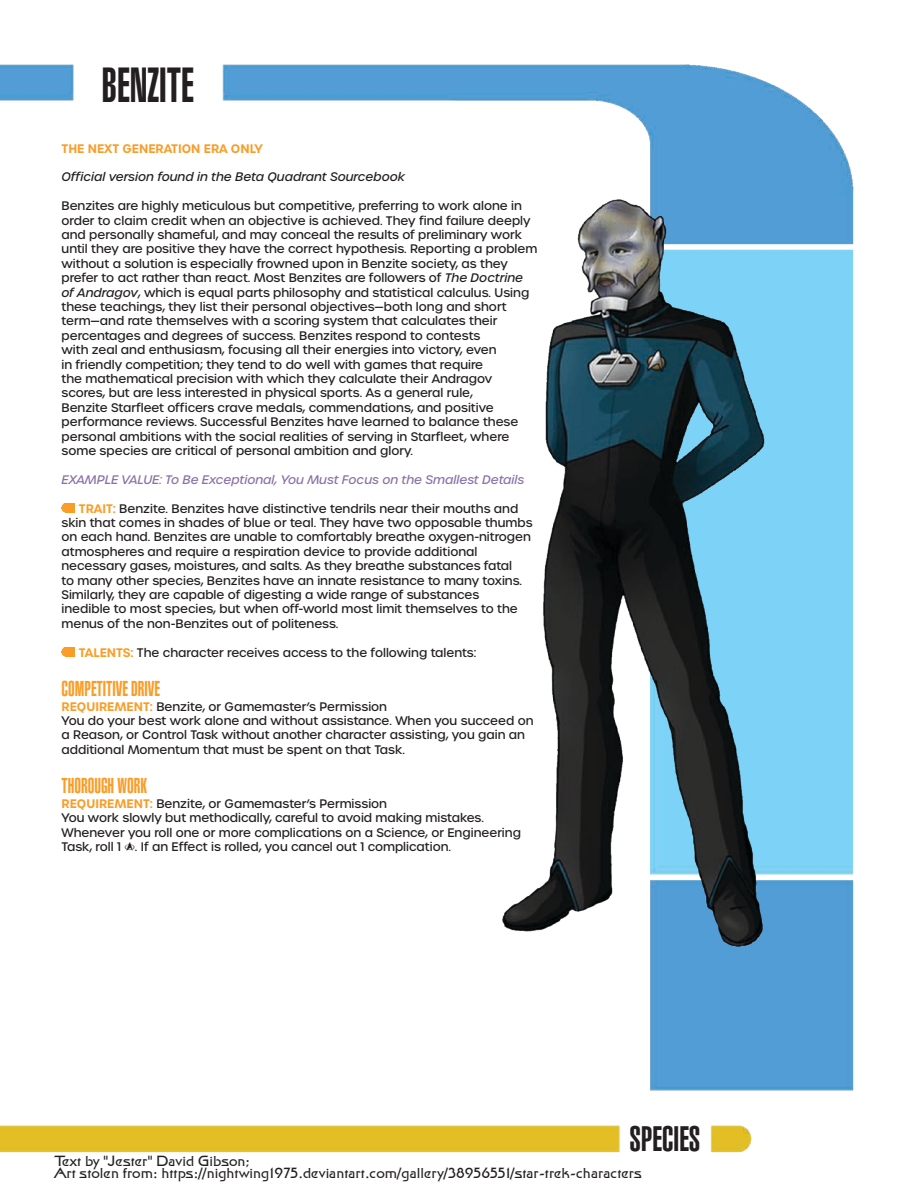
<style>
.page{position:relative;width:918px;height:1188px;background:#fff}
.page>*{position:absolute;margin:0;border:0;box-sizing:border-box;transform-origin:0 0}
.Species{font:ultra-condensed 48px "Context Ultra Condensed S Si";color:#231f20;scale:.95 1}
.t1{font:ultra-condensed 34.5px "Context Ultra Condensed S Si";color:#231f20}
.Talent{font:ultra-condensed 21px "Context Ultra Condensed S Si";color:#f99d28;scale:.95 1}
.Legal{font:15px "Final Frontier";color:#231f20}
.t2{font:500 12px/14.4px "Urbane";color:#231f20}
.t3{font:italic 500 12px "Urbane";color:#8a71a8}
.t4{font:italic 500 12px "Urbane";color:#231f20}
.t5{font:600 12px "Urbane";color:#f99d28}
.s1{font-style:italic}
.s2{font-weight:600;color:#f99d28}
.s3{font-family:"Trekbats";font-weight:400}
</style>
<div class="page">
<img style="left:1px;top:64px;width:853px;height:1089px">
<svg style="left:62px;top:503px;width:13px;height:10px"></svg>
<svg style="left:62px;top:647px;width:13px;height:10px"></svg>
<img style="left:460px;top:179px;width:345px;height:788px">
<p class="Species" style="left:102px;top:57px;width:98px">BENZITE</p>
<p class="t5" style="left:62px;top:140px;width:203px">THE NEXT GENERATION ERA ONLY</p>
<p class="t4" style="left:62px;top:169px;width:345px">Official version found in the Beta Quadrant Sourcebook</p>
<p class="t2" style="left:62px;top:199px;width:477px">Benzites are highly meticulous but competitive, preferring to work alone in order to claim credit when an objective is achieved. They find failure deeply and personally shameful, and may conceal the results of preliminary work until they are positive they have the correct hypothesis. Reporting a problem without a solution is especially frowned upon in Benzite society, as they prefer to act rather than react. Most Benzites are followers of <span class="s1">The Doctrine of Andragov</span>, which is equal parts philosophy and statistical calculus. Using these teachings, they list their personal objectives—both long and short term—and rate themselves with a scoring system that calculates their percentages and degrees of success. Benzites respond to contests<br>with zeal and enthusiasm, focusing all their energies into victory, even<br>in friendly competition; they tend to do well with games that require<br>the mathematical precision with which they calculate their Andragov scores, but are less interested in physical sports. As a general rule,<br>Benzite Starfleet officers crave medals, commendations, and positive performance reviews. Successful Benzites have learned to balance these personal ambitions with the social realities of serving in Starfleet, where some species are critical of personal ambition and glory.</p>
<p class="t3" style="left:62px;top:472px;width:464px">EXAMPLE VALUE: To Be Exceptional, You Must Focus on the Smallest Details</p>
<p class="t2" style="left:62px;top:501px;width:473px;text-indent:17px"><span class="s2">TRAIT:</span> Benzite. Benzites have distinctive tendrils near their mouths and skin that comes in shades of blue or teal. They have two opposable thumbs on each hand. Benzites are unable to comfortably breathe oxygen-nitrogen atmospheres and require a respiration device to provide additional necessary gases, moistures, and salts. As they breathe substances fatal<br>to many other species, Benzites have an innate resistance to many toxins.<br>Similarly, they are capable of digesting a wide range of substances<br>inedible to most species, but when off-world most limit themselves to the menus of the non-Benzites out of politeness.</p>
<p class="t2" style="left:79px;top:645px;width:399px"><span class="s2">TALENTS:</span> The character receives access to the following talents:</p>
<p class="Talent" style="left:62px;top:677px;width:105px">COMPETITIVE DRIVE</p>
<p class="t2" style="left:62px;top:699px;width:327px"><span class="s2">REQUIREMENT:</span> Benzite, or Gamemaster’s Permission</p>
<p class="t2" style="left:62px;top:714px;width:474px">You do your best work alone and without assistance. When you succeed on a Reason, or Control Task without another character assisting, you gain an additional Momentum that must be spent on that Task.</p>
<p class="Talent" style="left:62px;top:774px;width:92px">THOROUGH WORK</p>
<p class="t2" style="left:62px;top:796px;width:327px"><span class="s2">REQUIREMENT:</span> Benzite, or Gamemaster’s Permission</p>
<p class="t2" style="left:62px;top:811px;width:461px">You work slowly but methodically, careful to avoid making mistakes.<br>Whenever you roll one or more complications on a Science, or Engineering<br>Task, roll 1 <span class="s3">A</span>. If an Effect is rolled, you cancel out 1 complication.</p>
<h2 class="t1" style="left:630px;top:1119px;width:72px">SPECIES</h2>
<p class="Legal" style="left:54px;top:1154px;width:198px">Text by "Jester" David Gibson;</p>
<p class="Legal" style="left:54px;top:1166px;width:590px">Art stolen from: https://nightwing1975.deviantart.com/gallery/38956551/star-trek-characters</p>
</div>
